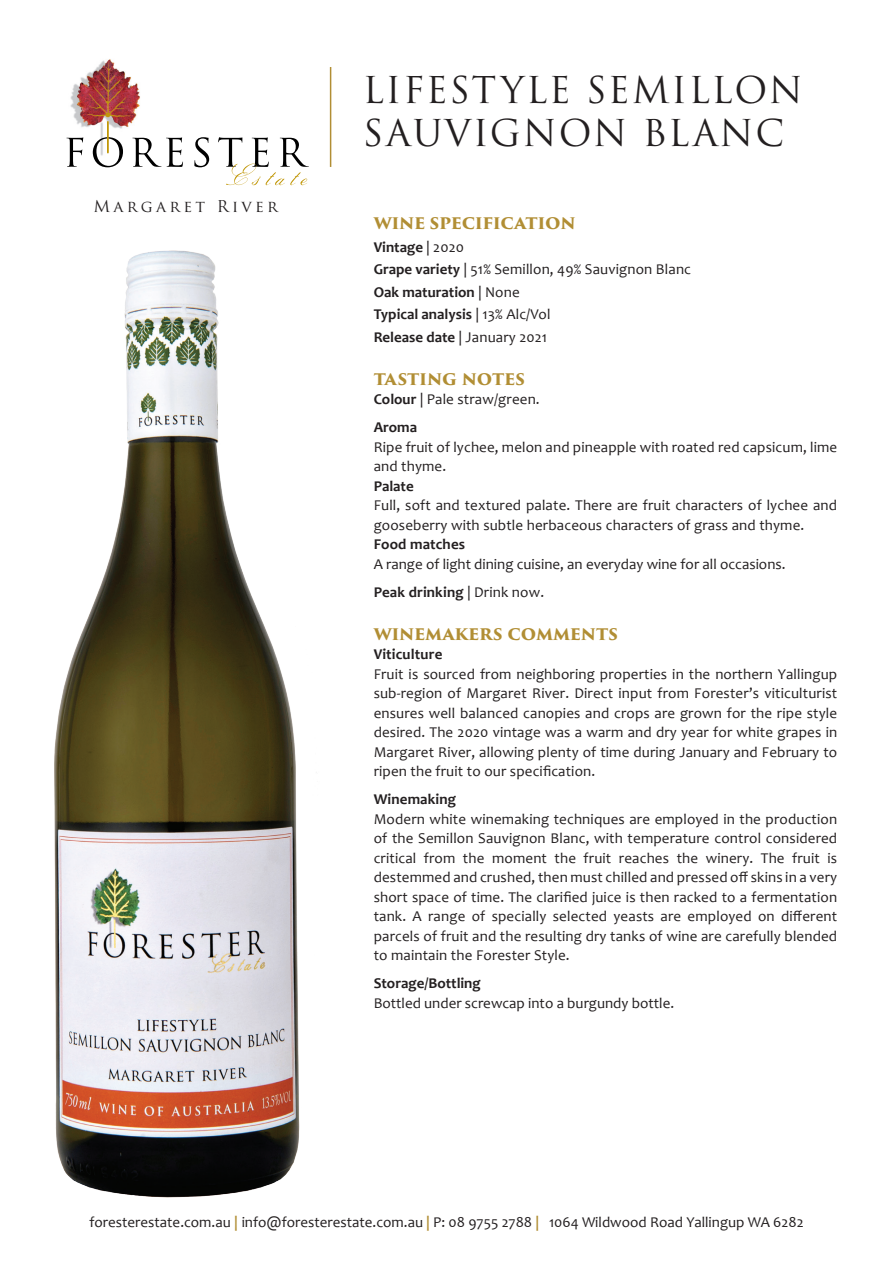
<style>
.page{position:relative;width:893px;height:1263px;background:#fff}
.page>*{position:absolute;margin:0;border:0;box-sizing:border-box;transform-origin:0 0}
.t1{font:36px/43.2px "Trajan Pro 3";letter-spacing:.05em;color:#231f20}
.t2{font:700 18px "Trajan Pro 3";letter-spacing:-.01em;color:#b18e34}
.t3{font:15.9px "Trajan Pro";letter-spacing:.205em;color:#231f20}
.t4{font:15px/19.5px "Candara";letter-spacing:.01em;color:#231f20}
.t5{font:700 15px "Candara";letter-spacing:.01em;color:#231f20}
.s1{font-weight:700}
.s2{font-weight:400}
.s3{font-weight:700;color:#b18e34}
</style>
<div class="page">
<img style="left:70px;top:59px;width:70px;height:95px">
<svg style="left:66px;top:137px;width:17px;height:30px"></svg>
<svg style="left:93px;top:137px;width:30px;height:30px"></svg>
<svg style="left:132px;top:137px;width:51px;height:30px"></svg>
<svg style="left:194px;top:137px;width:15px;height:30px"></svg>
<svg style="left:218px;top:137px;width:91px;height:48px"></svg>
<hr style="left:107px;top:122px;width:2px;height:31px;background:#c19707">
<hr style="left:330px;top:67px;width:1px;height:100px;background:#b18e34">
<img style="left:54px;top:250px;width:246px;height:948px">
<p class="t3" style="left:93px;top:196px;width:186px">Margaret River</p>
<p class="t1" style="left:363px;top:70px;width:442px">LIFESTYLE SEMILLON<br>SAUVIGNON BLANC</p>
<p class="t2" style="left:374px;top:209px;width:204px">WINE SPECIFICATION</p>
<p class="t4" style="left:374px;top:235px;width:319px;line-height:22.5px"><span class="s1">Vintage</span> | 2020<br><span class="s1">Grape variety</span> | 51% Semillon, 49% Sauvignon Blanc<br><span class="s1">Oak maturation</span> | None<br><span class="s1">Typical analysis</span> | 13% Alc/Vol<br><span class="s1">Release date</span> | January 2021</p>
<p class="t2" style="left:374px;top:365px;width:153px">TASTING NOTES</p>
<p class="t4" style="left:374px;top:385px;width:168px;line-height:28px"><span class="s1">Colour</span> | Pale straw/green.<br><span class="s1">Aroma</span></p>
<p class="t4" style="left:374px;top:437px;width:465px">Ripe fruit of lychee, melon and pineapple with roated red capsicum, lime and thyme.<br><span class="s1">Palate<br></span>Full, soft and textured palate. There are fruit characters of lychee and gooseberry with subtle herbaceous characters of grass and thyme.<br><span class="s1">Food matches<br></span>A range of light dining cuisine, an everyday wine for all occasions.</p>
<p class="t5" style="left:374px;top:583px;width:172px">Peak drinking <span class="s2">| Drink now.</span></p>
<p class="t2" style="left:374px;top:620px;width:246px">WINEMAKERS COMMENTS</p>
<p class="t4" style="left:374px;top:644px;width:465px"><span class="s1">Viticulture<br></span>Fruit is sourced from neighboring properties in the northern Yallingup sub-region of Margaret River. Direct input from Forester’s viticulturist ensures well balanced canopies and crops are grown for the ripe style desired. The 2020 vintage was a warm and dry year for white grapes in Margaret River, allowing plenty of time during January and February to ripen the fruit to our specification.</p>
<p class="t4" style="left:374px;top:790px;width:465px"><span class="s1">Winemaking<br></span>Modern white winemaking techniques are employed in the production of the Semillon Sauvignon Blanc, with temperature control considered critical from the moment the fruit reaches the winery. The fruit is destemmed and crushed, then must chilled and pressed off skins in a very short space of time. The clarified juice is then racked to a fermentation tank. A range of specially selected yeasts are employed on different parcels of fruit and the resulting dry tanks of wine are carefully blended to maintain the Forester Style.</p>
<p class="t4" style="left:374px;top:974px;width:302px"><span class="s1">Storage/Bottling<br></span>Bottled under screwcap into a burgundy bottle.</p>
<p class="t4" style="left:89px;top:1212px;width:716px">foresterestate.com.au <span class="s3">|</span> info@foresterestate.com.au <span class="s3">|</span> P: 08 9755 2788 <span class="s3">|</span> 1064 Wildwood Road Yallingup WA 6282</p>
</div>
